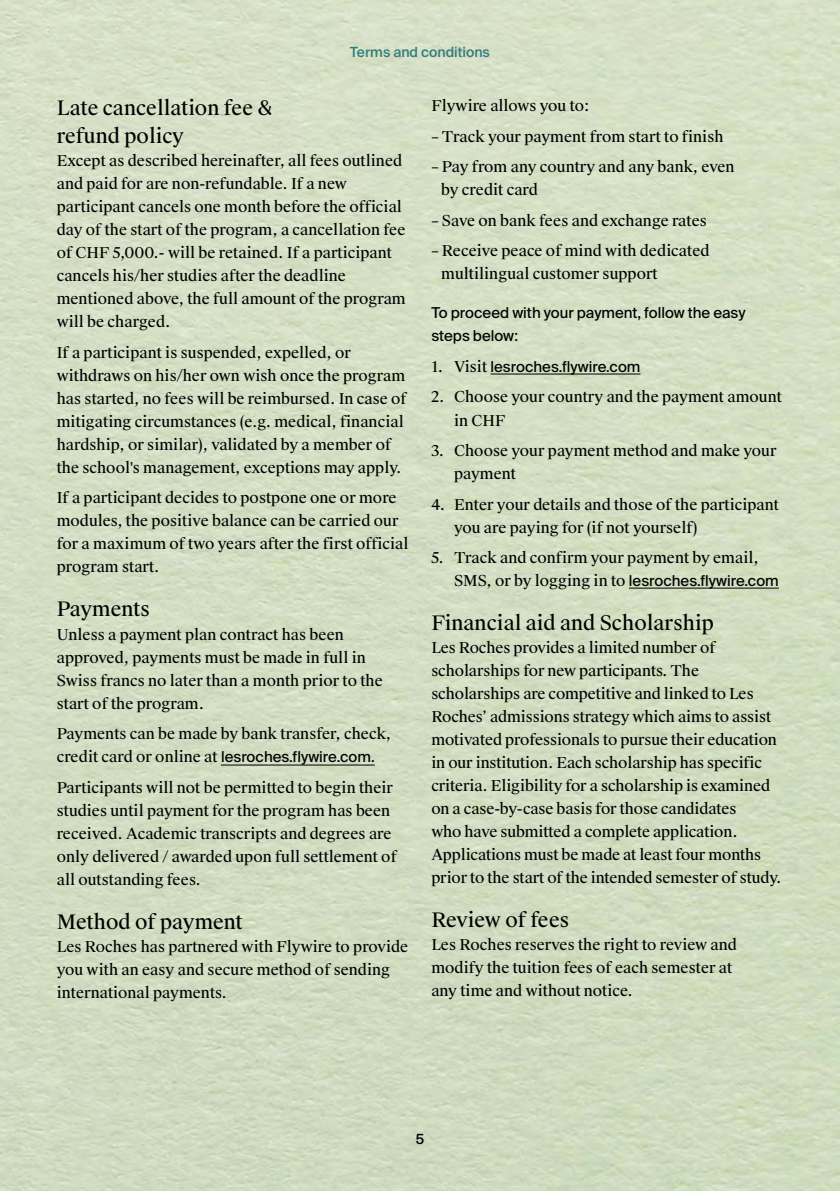
<style>
.page{position:relative;width:840px;height:1191px;background:#fff}
.page>*{position:absolute;margin:0;border:0;box-sizing:border-box;transform-origin:0 0}
.t1{font:20px/28px "Suisse Works";color:#000}
.t2{font:15px/23px "Suisse Works";color:#000}
.t3{font:15px/23px "Suisse Intl";color:#000}
.t4{font:500 14px "Suisse Intl";color:#327d7e}
.t5{font:500 14px "Suisse Intl";color:#000}
.s1{font-family:"Suisse Works"}
</style>
<div class="page">
<img style="left:0;top:0;width:839px;height:1191px">
<hr style="left:221px;top:764px;width:153px;height:1px;background:#000">
<hr style="left:490px;top:374px;width:150px;height:1px;background:#000">
<hr style="left:628px;top:588px;width:150px;height:1px;background:#000">
<p class="t4" style="left:350px;top:44px;width:141px">Terms and conditions</p>
<h1 class="t1" style="left:57px;top:95px;width:217px">Late cancellation fee &amp; refund policy</h1>
<p class="t2" style="left:57px;top:150px;width:350px">Except as described hereinafter, all fees outlined and paid for are non-refundable. If a new participant cancels one month before the official day of the start of the program, a cancellation fee of CHF 5,000.- will be retained. If a participant cancels his/her studies after the deadline mentioned above, the full amount of the program will be charged.</p>
<p class="t2" style="left:57px;top:341px;width:351px">If a participant is suspended, expelled, or withdraws on his/her own wish once the program has started, no fees will be reimbursed. In case of mitigating circumstances (e.g. medical, financial hardship, or similar), validated by a member of the school's management, exceptions may apply.</p>
<p class="t2" style="left:57px;top:487px;width:353px">If a participant decides to postpone one or more modules, the positive balance can be carried our for a maximum of two years after the first official program start.</p>
<h1 class="t1" style="left:57px;top:596px;width:95px">Payments</h1>
<p class="t2" style="left:57px;top:623px;width:327px">Unless a payment plan contract has been approved, payments must be made in full in Swiss francs no later than a month prior to the start of the program.</p>
<p class="t2" style="left:57px;top:722px;width:336px">Payments can be made by bank transfer, check,</p>
<p class="t3" style="left:57px;top:745px;width:319px"><span class="s1">credit card or online at</span> lesroches.flywire.com.</p>
<p class="t2" style="left:57px;top:776px;width:341px">Participants will not be permitted to begin their studies until payment for the program has been received. Academic transcripts and degrees are only delivered / awarded upon full settlement of all outstanding fees.</p>
<h1 class="t1" style="left:57px;top:908px;width:187px">Method of payment</h1>
<p class="t2" style="left:57px;top:935px;width:352px">Les Roches has partnered with Flywire to provide you with an easy and secure method of sending international payments.</p>
<p class="t2" style="left:431px;top:95px;width:160px">Flywire allows you to:</p>
<p class="t2" style="left:431px;top:125px;width:293px">– Track your payment from start to finish</p>
<p class="t2" style="left:441px;top:156px;width:295px;text-indent:-10px">– Pay from any country and any bank, even by credit card</p>
<p class="t2" style="left:431px;top:209px;width:277px">– Save on bank fees and exchange rates</p>
<p class="t2" style="left:441px;top:240px;width:270px;text-indent:-10px">– Receive peace of mind with dedicated multilingual customer support</p>
<p class="t3" style="left:431px;top:302px;width:315px">To proceed with your payment, follow the easy steps below:</p>
<p class="t3" style="left:431px;top:355px;width:210px"><span class="s1">1. Visit</span> lesroches.flywire.com</p>
<p class="t2" style="left:454px;top:386px;width:329px;text-indent:-23px">2. Choose your country and the payment amount in CHF</p>
<p class="t2" style="left:454px;top:439px;width:324px;text-indent:-23px">3. Choose your payment method and make your payment</p>
<p class="t2" style="left:454px;top:493px;width:326px;text-indent:-23px">4. Enter your details and those of the participant you are paying for (if not yourself)</p>
<p class="t2" style="left:431px;top:546px;width:329px">5. Track and confirm your payment by email,</p>
<p class="t3" style="left:454px;top:569px;width:326px"><span class="s1">SMS, or by logging in to</span> lesroches.flywire.com</p>
<h1 class="t1" style="left:431px;top:609px;width:284px">Financial aid and Scholarship</h1>
<p class="t2" style="left:431px;top:636px;width:351px">Les Roches provides a limited number of scholarships for new participants. The scholarships are competitive and linked to Les Roches’ admissions strategy which aims to assist motivated professionals to pursue their education in our institution. Each scholarship has specific criteria. Eligibility for a scholarship is examined on a case-by-case basis for those candidates<br>who have submitted a complete application.<br>Applications must be made at least four months prior to the start of the intended semester of study.</p>
<h1 class="t1" style="left:431px;top:906px;width:139px">Review of fees</h1>
<p class="t2" style="left:431px;top:933px;width:307px">Les Roches reserves the right to review and modify the tuition fees of each semester at any time and without notice.</p>
<p class="t5" style="left:415px;top:1131px;width:10px">5</p>
</div>
